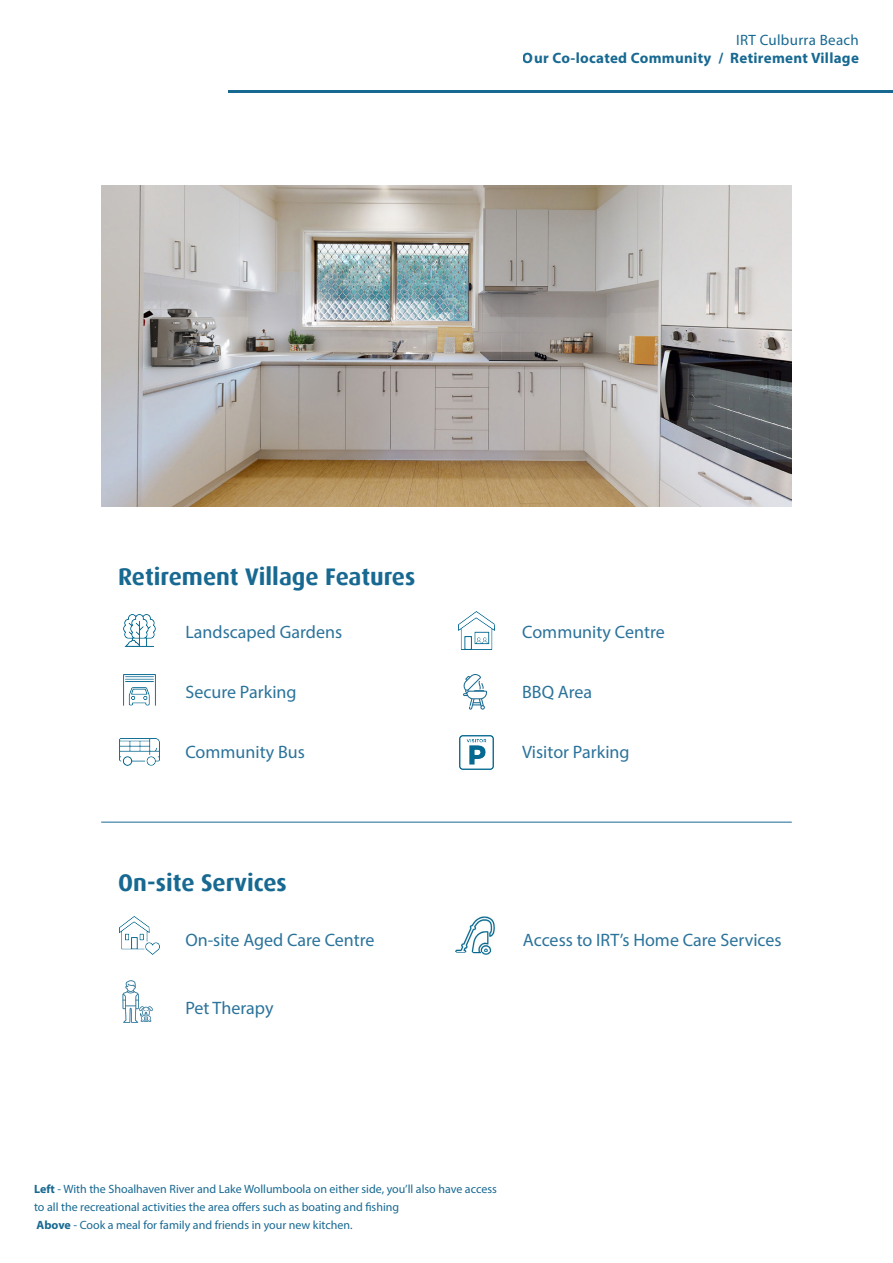
<style>
.page{position:relative;width:893px;height:1263px;background:#fff}
.page>*{position:absolute;margin:0;border:0;box-sizing:border-box;transform-origin:0 0}
.t1{font:700 24px "Dax";color:#186992}
.t2{font:18px "Myriad Pro";color:#2b739b}
.t3{font:700 15px "Myriad Pro";letter-spacing:.02em;color:#186992}
.t4{font:15px "Myriad Pro";letter-spacing:.02em;color:#186992}
.t5{font:12px/18px "Myriad Pro";color:#186992}
.s1{font-weight:700}
</style>
<div class="page">
<img style="left:101px;top:185px;width:691px;height:321px">
<img style="left:458px;top:612px;width:36px;height:37px">
<img style="left:124px;top:614px;width:31px;height:33px">
<img style="left:123px;top:674px;width:33px;height:32px">
<svg style="left:463px;top:674px;width:24px;height:36px"></svg>
<svg style="left:122px;top:980px;width:31px;height:43px"></svg>
<img style="left:119px;top:917px;width:41px;height:37px">
<hr style="left:101px;top:822px;width:691px;height:1px;background:#186992">
<img style="left:455px;top:916px;width:40px;height:39px">
<img style="left:120px;top:739px;width:39px;height:26px">
<img style="left:459px;top:735px;width:34px;height:34px">
<hr style="left:228px;top:91px;width:665px;height:2px;background:#186992">
<p class="t4" style="left:736px;top:31px;width:124px">IRT Culburra Beach</p>
<p class="t3" style="left:523px;top:48px;width:338px">Our Co-located Community / Retirement Village</p>
<h1 class="t1" style="left:118px;top:563px;width:299px">Retirement Village Features</h1>
<h2 class="t2" style="left:185px;top:621px;width:158px">Landscaped Gardens</h2>
<h2 class="t2" style="left:185px;top:681px;width:113px">Secure Parking</h2>
<h2 class="t2" style="left:185px;top:741px;width:121px">Community Bus</h2>
<h1 class="t1" style="left:118px;top:869px;width:170px">On-site Services</h1>
<h2 class="t2" style="left:522px;top:621px;width:144px">Community Centre</h2>
<h2 class="t2" style="left:522px;top:681px;width:72px">BBQ Area</h2>
<h2 class="t2" style="left:522px;top:741px;width:109px">Visitor Parking</h2>
<h2 class="t2" style="left:185px;top:928px;width:191px">On-site Aged Care Centre</h2>
<h2 class="t2" style="left:523px;top:928px;width:260px">Access to IRT’s Home Care Services</h2>
<h2 class="t2" style="left:185px;top:997px;width:90px">Pet Therapy</h2>
<p class="t5" style="left:34px;top:1180px;width:464px"><span class="s1">Left</span> - With the Shoalhaven River and Lake Wollumboola on either side, you’ll also have access to all the recreational activities the area offers such as boating and fishing<br><span class="s1">Above</span> - Cook a meal for family and friends in your new kitchen.</p>
</div>
